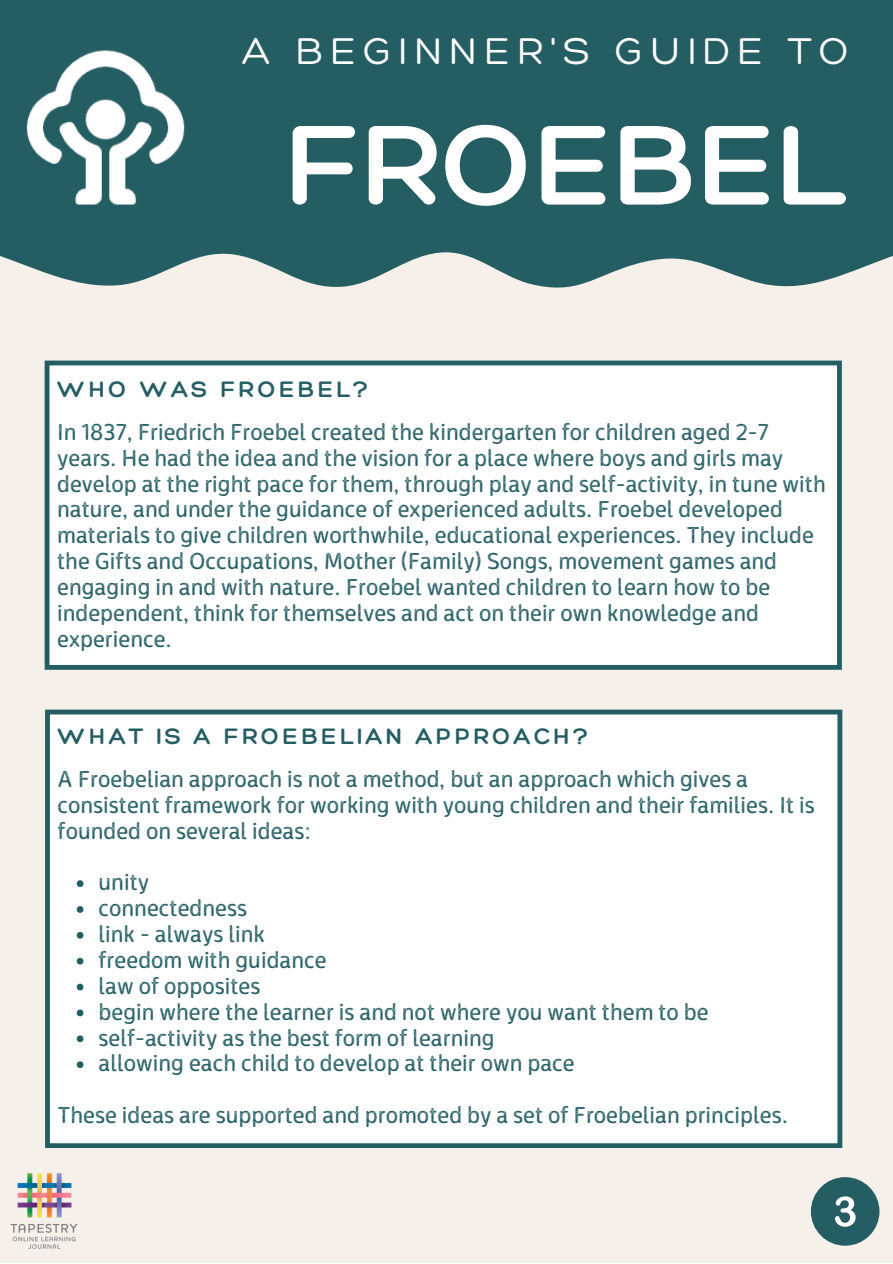
<style>
.page{position:relative;width:893px;height:1264px;background:#fff}
.page>*{position:absolute;margin:0;border:0;box-sizing:border-box;transform-origin:0 0}
.t1{font:300 123.15px "Hero";color:#fff}
.t2{font:300 40.5px "Hero";letter-spacing:.17em;color:#fff}
.t3{font:300 24.3px "Hero";letter-spacing:.13em;color:#245e63}
.t4{font:24.15px/25.8px "Ossem Rust";color:#245e63}
</style>
<div class="page">
<div style="left:0;top:0;width:892px;height:1262px;background:#f6f0ea"></div>
<img style="left:10px;top:1173px;width:68px;height:76px">
<div style="left:810px;top:1177px;width:69px;height:68px;background:#245e63;border-radius:50%"></div>
<svg style="left:835px;top:1196px;width:20px;height:30px"></svg>
<div style="left:45px;top:360px;width:796px;height:309px;background:#fff"></div>
<div style="left:0;top:0;width:892px;height:288px;background:#245e63"></div>
<img style="left:14px;top:28px;width:183px;height:199px">
<div style="left:45px;top:709px;width:797px;height:439px;background:#fff"></div>
<svg style="left:77px;top:880px;width:6px;height:7px"></svg>
<svg style="left:77px;top:906px;width:6px;height:6px"></svg>
<svg style="left:77px;top:932px;width:6px;height:6px"></svg>
<svg style="left:77px;top:957px;width:6px;height:7px"></svg>
<svg style="left:77px;top:983px;width:6px;height:7px"></svg>
<svg style="left:77px;top:1009px;width:6px;height:7px"></svg>
<svg style="left:77px;top:1035px;width:6px;height:7px"></svg>
<svg style="left:77px;top:1061px;width:6px;height:7px"></svg>
<p class="t2" style="left:242px;top:25px;width:608px">A BEGINNER'S GUIDE TO</p>
<p class="t1" style="left:285px;top:87px;width:563px">FROEBEL</p>
<p class="t3" style="left:57px;top:374px;width:312px">WHO WAS FROEBEL?</p>
<p class="t4" style="left:57px;top:419px;width:770px">In 1837, Friedrich Froebel created the kindergarten for children aged 2-7 years. He had the idea and the vision for a place where boys and girls may develop at the right pace for them, through play and self-activity, in tune with nature, and under the guidance of experienced adults. Froebel developed materials to give children worthwhile, educational experiences. They include the Gifts and Occupations, Mother (Family) Songs, movement games and engaging in and with nature. Froebel wanted children to learn how to be independent, think for themselves and act on their own knowledge and experience.</p>
<p class="t3" style="left:58px;top:721px;width:532px">WHAT IS A FROEBELIAN APPROACH?</p>
<p class="t4" style="left:58px;top:766px;width:758px">A Froebelian approach is not a method, but an approach which gives a consistent framework for working with young children and their families. It is founded on several ideas:</p>
<p class="t4" style="left:99px;top:870px;width:52px">unity</p>
<p class="t4" style="left:99px;top:896px;width:150px">connectedness</p>
<p class="t4" style="left:99px;top:921px;width:168px">link - always link</p>
<p class="t4" style="left:99px;top:947px;width:229px">freedom with guidance</p>
<p class="t4" style="left:99px;top:973px;width:163px">law of opposites</p>
<p class="t4" style="left:99px;top:999px;width:611px">begin where the learner is and not where you want them to be</p>
<p class="t4" style="left:99px;top:1025px;width:397px">self-activity as the best form of learning</p>
<p class="t4" style="left:99px;top:1051px;width:477px">allowing each child to develop at their own pace</p>
<p class="t4" style="left:58px;top:1102px;width:732px">These ideas are supported and promoted by a set of Froebelian principles.</p>
</div>
